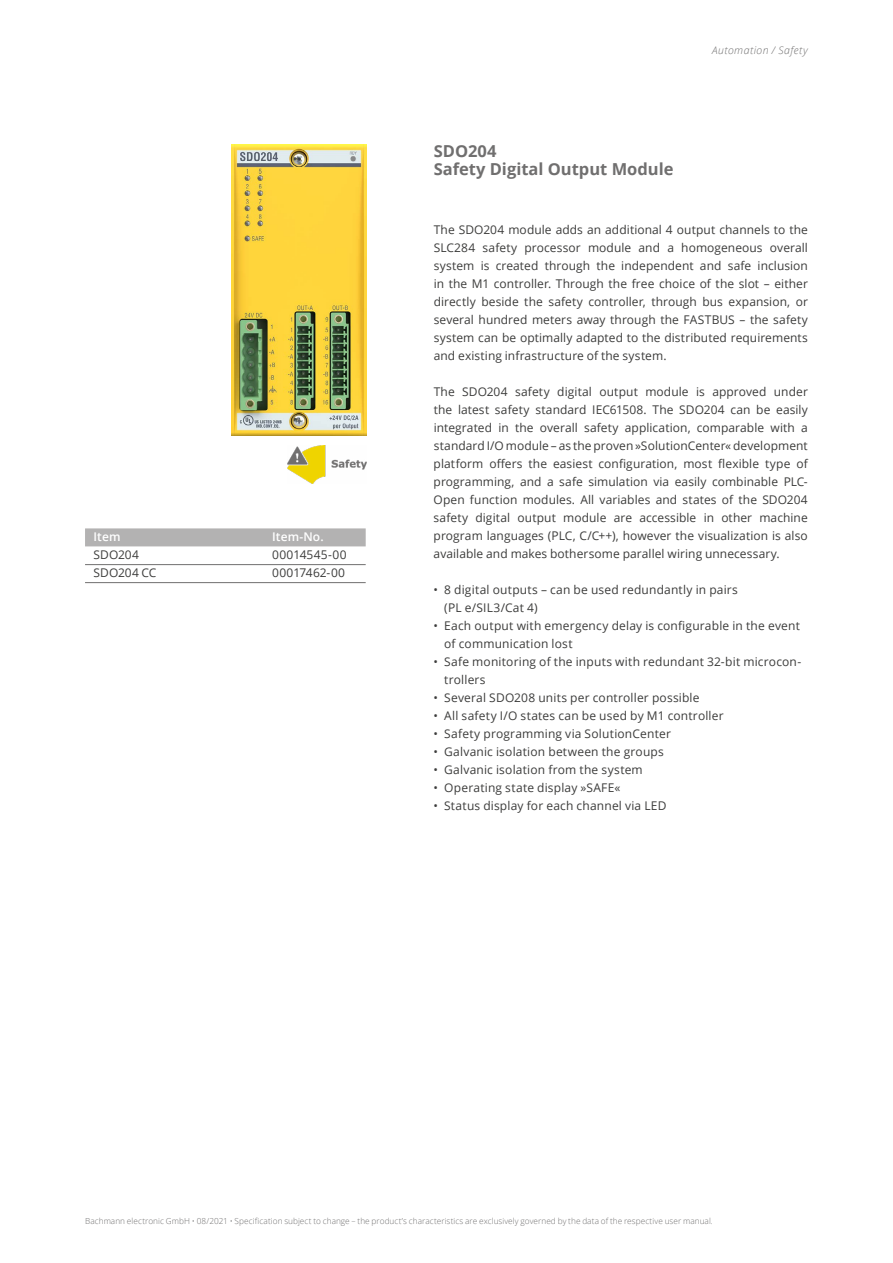
<style>
.page{position:relative;width:893px;height:1263px;background:#fff}
.page>*{position:absolute;margin:0;border:0;box-sizing:border-box;transform-origin:0 0}
.t1{font:700 16.5px/18px "Open Sans";color:#706f6f}
.t2{font:12px/18px "Open Sans";letter-spacing:.015em;color:#3c3c3b}
.t3{font:600 12px "Open Sans";letter-spacing:.01em;color:#fff}
.t4{font:italic 300 10.5px "Open Sans";letter-spacing:.045em;color:#706f6f}
.t5{font:300 8.25px "Open Sans";letter-spacing:.005em;color:#706f6f}
</style>
<div class="page">
<img style="left:287px;top:446px;width:79px;height:38px">
<img style="left:231px;top:145px;width:135px;height:291px">
<div style="left:85px;top:528px;width:281px;height:18px;background:#b3b2b2"></div>
<hr style="left:85px;top:564px;width:281px;height:1px;background:#706f6f">
<hr style="left:85px;top:582px;width:281px;height:1px;background:#706f6f">
<p class="t3" style="left:94px;top:529px;width:29px">Item</p>
<p class="t3" style="left:272px;top:529px;width:53px">Item-No.</p>
<p class="t2" style="left:94px;top:546px;width:47px">SDO204</p>
<p class="t2" style="left:272px;top:546px;width:76px">00014545-00</p>
<p class="t2" style="left:94px;top:564px;width:64px">SDO204 CC</p>
<p class="t2" style="left:272px;top:564px;width:75px">00017462-00</p>
<h1 class="t1" style="left:434px;top:142px;width:241px">SDO204<br>Safety Digital Output Module</h1>
<p class="t4" style="left:712px;top:43px;width:97px">Automation / Safety</p>
<p class="t2" style="left:434px;top:221px;width:376px;text-align:justify">The SDO204 module adds an additional 4 output channels to the SLC284 safety processor module and a homogeneous overall system is created through the independent and safe inclusion in the M1 controller. Through the free choice of the slot – either directly beside the safety controller, through bus expansion, or several hundred meters away through the FASTBUS – the safety system can be optimally adapted to the distributed requirements and existing infrastructure of the system.</p>
<p class="t2" style="left:434px;top:383px;width:376px;text-align:justify">The SDO204 safety digital output module is approved under the latest safety standard IEC61508. The SDO204 can be easily integrated in the overall safety application, comparable with a standard I/Omodule – as the proven »SolutionCenter« development platform offers the easiest configuration, most flexible type of programming, and a safe simulation via easily combinable PLC-Open function modules. All variables and states of the SDO204 safety digital output module are accessible in other machine program languages (PLC, C/C++), however the visualization is also available and makes bothersome parallel wiring unnecessary.</p>
<p class="t2" style="left:444px;top:581px;width:295px;text-indent:-11px">• 8 digital outputs – can be used redundantly in pairs (PL e/SIL3/Cat 4)</p>
<p class="t2" style="left:444px;top:617px;width:357px;text-indent:-11px">• Each output with emergency delay is configurable in the event of communication lost</p>
<p class="t2" style="left:444px;top:653px;width:358px;text-indent:-11px">• Safe monitoring of the inputs with redundant 32-bit microcon&shy;trollers</p>
<p class="t2" style="left:434px;top:689px;width:267px">• Several SDO208 units per controller possible</p>
<p class="t2" style="left:434px;top:707px;width:292px">• All safety I/O states can be used by M1 controller</p>
<p class="t2" style="left:434px;top:725px;width:239px">• Safety programming via SolutionCenter</p>
<p class="t2" style="left:434px;top:743px;width:232px">• Galvanic isolation between the groups</p>
<p class="t2" style="left:434px;top:761px;width:211px">• Galvanic isolation from the system</p>
<p class="t2" style="left:434px;top:779px;width:188px">• Operating state display »SAFE«</p>
<p class="t2" style="left:434px;top:797px;width:234px">• Status display for each channel via LED</p>
<p class="t5" style="left:85px;top:1216px;width:629px">Bachmann electronic GmbH • 08/2021 • Specification subject to change – the product’s characteristics are exclusively governed by the data of the respective user manual.</p>
</div>
